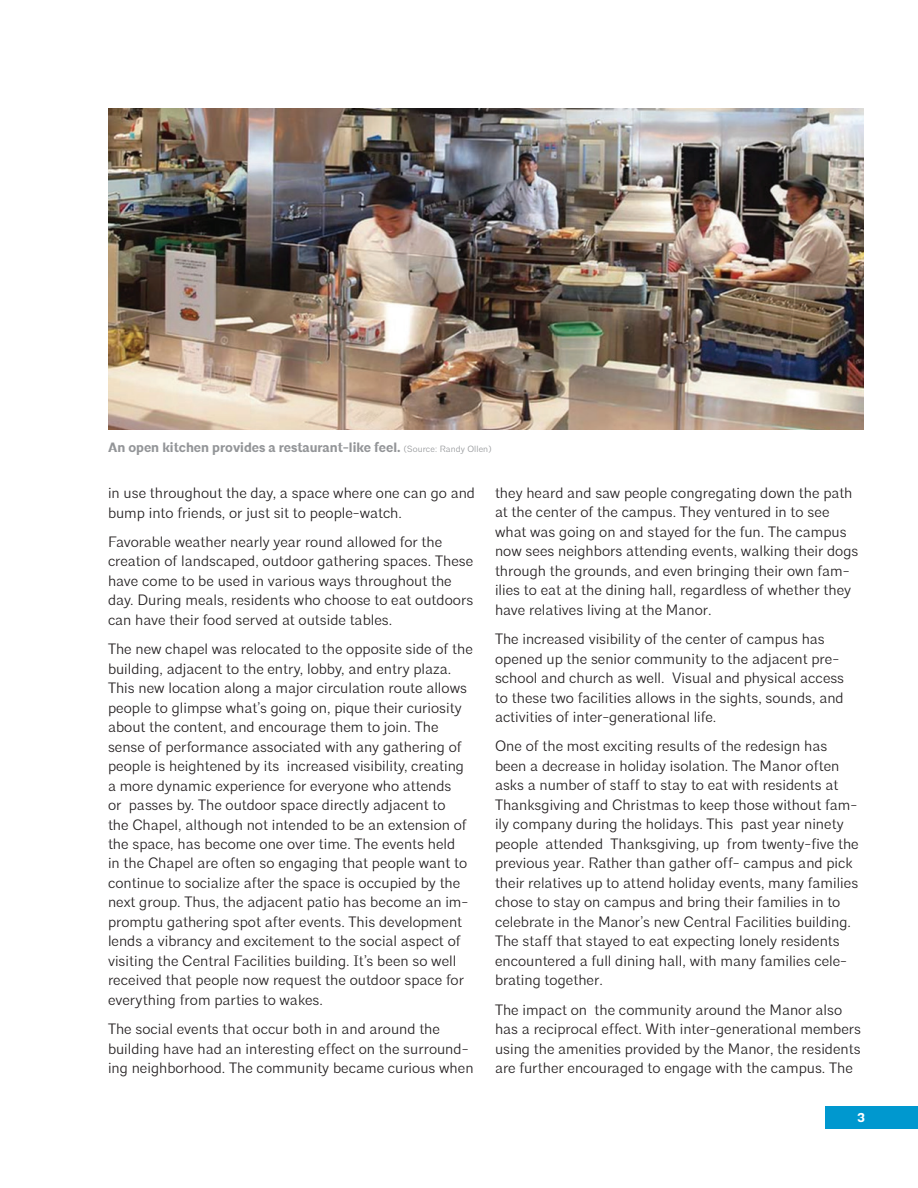
<style>
.page{position:relative;width:918px;height:1188px;background:#fff}
.page>*{position:absolute;margin:0;border:0;box-sizing:border-box;transform-origin:0 0}
.t1{font:300 15px/19.5px "Architype";color:#231f20}
.t2{font:700 13.5px "Architype";color:#939598}
.t3{font:700 12.75px "Architype";color:#fff}
.s1{font-weight:300;font-size:9px}
</style>
<div class="page">
<div style="left:825px;top:1106px;width:93px;height:23px;background:#0098cf"></div>
<img style="left:108px;top:108px;width:756px;height:322px">
<p class="t2" style="left:108px;top:439px;width:385px">An open kitchen provides a restaurant-like feel. <span class="s1">(Source: Randy Ollen)</span></p>
<p class="t1" style="left:108px;top:483px;width:369px">in use throughout the day, a space where one can go and bump into friends, or just sit to people-watch.</p>
<p class="t1" style="left:108px;top:532px;width:367px">Favorable weather nearly year round allowed for the creation of landscaped, outdoor gathering spaces. These have come to be used in various ways throughout the day. During meals, residents who choose to eat outdoors can have their food served at outside tables.</p>
<p class="t1" style="left:108px;top:639px;width:366px">The new chapel was relocated to the opposite side of the building, adjacent to the entry, lobby, and entry plaza.<br>This new location along a major circulation route allows people to glimpse what’s going on, pique their curiosity about the content, and encourage them to join. The sense of performance associated with any gathering of people is heightened by its increased visibility, creating a more dynamic experience for everyone who attends<br>or passes by. The outdoor space directly adjacent to<br>the Chapel, although not intended to be an extension of the space, has become one over time. The events held<br>in the Chapel are often so engaging that people want to continue to socialize after the space is occupied by the next group. Thus, the adjacent patio has become an im&shy;promptu gathering spot after events. This development lends a vibrancy and excitement to the social aspect of visiting the Central Facilities building. It’s been so well received that people now request the outdoor space for everything from parties to wakes.</p>
<p class="t1" style="left:108px;top:1020px;width:367px">The social events that occur both in and around the building have had an interesting effect on the surround&shy;ing neighborhood. The community became curious when</p>
<p class="t1" style="left:495px;top:483px;width:365px">they heard and saw people congregating down the path at the center of the campus. They ventured in to see what was going on and stayed for the fun. The campus now sees neighbors attending events, walking their dogs through the grounds, and even bringing their own fam&shy;ilies to eat at the dining hall, regardless of whether they have relatives living at the Manor.</p>
<p class="t1" style="left:495px;top:630px;width:351px">The increased visibility of the center of campus has opened up the senior community to the adjacent pre&shy;school and church as well. Visual and physical access to these two facilities allows in the sights, sounds, and activities of inter-generational life.</p>
<p class="t1" style="left:495px;top:737px;width:365px">One of the most exciting results of the redesign has been a decrease in holiday isolation. The Manor often asks a number of staff to stay to eat with residents at Thanksgiving and Christmas to keep those without fam&shy;ily company during the holidays. This past year ninety people attended Thanksgiving, up from twenty-five the previous year. Rather than gather off- campus and pick their relatives up to attend holiday events, many families chose to stay on campus and bring their families in to celebrate in the Manor’s new Central Facilities building.<br>The staff that stayed to eat expecting lonely residents encountered a full dining hall, with many families cele&shy;brating together.</p>
<p class="t1" style="left:495px;top:1000px;width:368px">The impact on the community around the Manor also has a reciprocal effect. With inter-generational members using the amenities provided by the Manor, the residents are further encouraged to engage with the campus. The</p>
<p class="t3" style="left:857px;top:1110px;width:9px">3</p>
</div>
